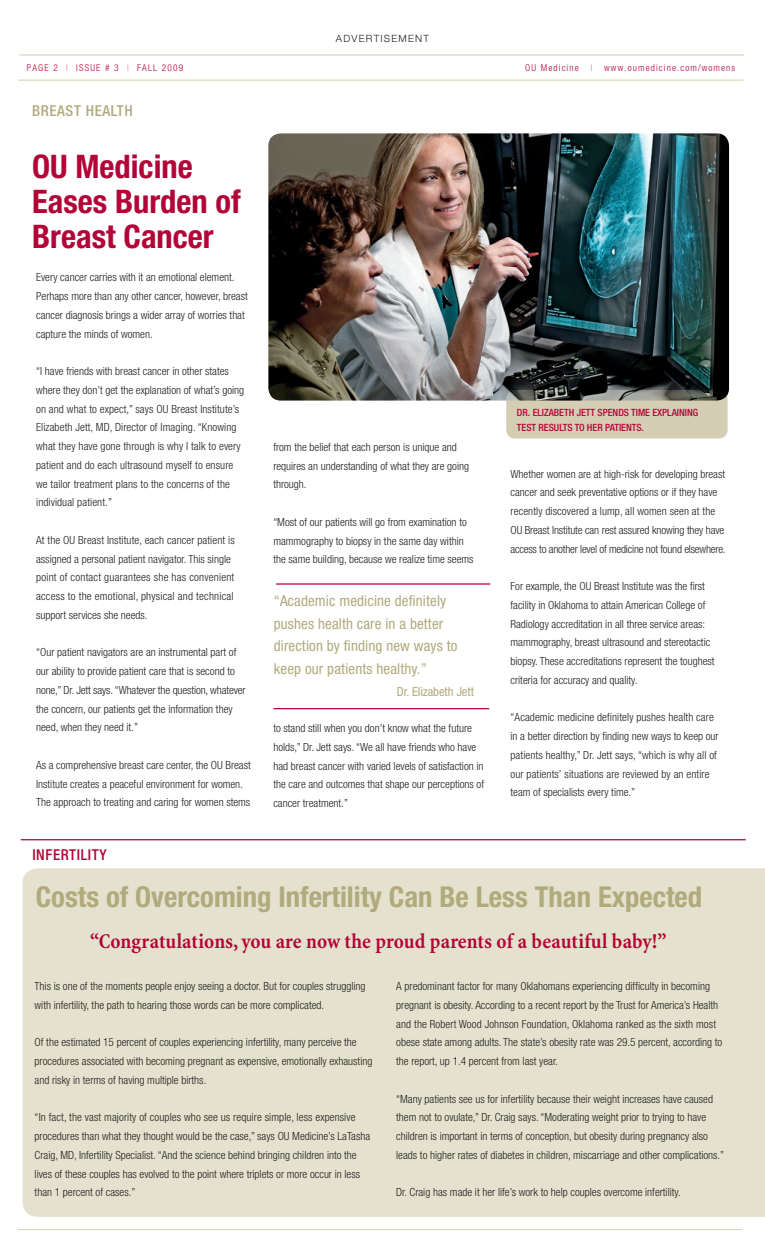
<style>
.page{position:relative;width:765px;height:1260px;background:#fff}
.page>*{position:absolute;margin:0;border:0;box-sizing:border-box;transform-origin:0 0}
.t1{font:700 condensed 32.5px/35px "Helvetica Neue";color:#b30437}
.t2{font:700 condensed 28.75px "Helvetica Neue";color:#b1aa7d}
.t3{font:700 condensed 21.25px "Minion";letter-spacing:.005em;color:#b30437}
.t4{font:condensed 15px/22.5px "Helvetica Neue";letter-spacing:.01em;color:#b1aa7d}
.t5{font:500 condensed 15px "Helvetica Neue";letter-spacing:.04em;color:#b1aa7d}
.t6{font:500 condensed 15px "Helvetica Neue";letter-spacing:.04em;color:#b30437}
.t7{font:condensed 12.5px "Helvetica Neue";color:#b1aa7d}
.t8{font:300 condensed 11.25px/18.8px "Helvetica Neue";color:#231f20}
.t9{font:500 condensed 10px/15px "Helvetica Neue";color:#b30437}
.t10{font:300 10px "Helvetica Neue";letter-spacing:.12em;color:#231f20}
.t11{font:300 condensed 9.38px "Helvetica Neue";letter-spacing:.12em;color:#b30437}
.t12{font:300 condensed 9.38px "Helvetica Neue";color:#d58482}
.s1{color:#d58482}
</style>
<div class="page">
<img style="left:268px;top:133px;width:461px;height:268px">
<div style="left:22px;top:868px;width:743px;height:349px;background:#e4e2ce"></div>
<hr style="left:19px;top:54px;width:725px;height:2px;background:#dad7bd">
<hr style="left:18px;top:80px;width:725px;height:1px;background:#dad7bd">
<hr style="left:17px;top:1229px;width:725px;height:1px;background:#dad7bd">
<hr style="left:276px;top:583px;width:214px;height:2px;background:#b30437">
<hr style="left:273px;top:708px;width:216px;height:1px;background:#b30437">
<hr style="left:21px;top:839px;width:725px;height:1px;background:#b30437">
<svg style="left:506px;top:390px;width:222px;height:49px;background:#bcb8a3"></svg>
<p class="t10" style="left:336px;top:32px;width:95px">ADVERTISEMENT</p>
<p class="t11" style="left:27px;top:63px;width:158px">PAGE 2 <span class="s1">I</span> ISSUE # 3 <span class="s1">I</span> FALL 2009</p>
<p class="t11" style="left:525px;top:63px;width:55px">OU Medicine</p>
<p class="t12" style="left:591px;top:63px;width:3px">I</p>
<p class="t11" style="left:604px;top:63px;width:132px">www.oumedicine.com/womens</p>
<h3 class="t5" style="left:32px;top:102px;width:100px">BREAST HEALTH</h3>
<h1 class="t1" style="left:32px;top:148px;width:210px">OU Medicine<br>Eases Burden of<br>Breast Cancer</h1>
<p class="t8" style="left:36px;top:268px;width:213px">Every cancer carries with it an emotional element.<br>Perhaps more than any other cancer, however, breast cancer diagnosis brings a wider array of worries that capture the minds of women.</p>
<p class="t8" style="left:36px;top:362px;width:210px">“I have friends with breast cancer in other states where they don’t get the explanation of what’s going on and what to expect,” says OU Breast Institute’s Elizabeth Jett, MD, Director of Imaging. “Knowing what they have gone through is why I talk to every patient and do each ultrasound myself to ensure we tailor treatment plans to the concerns of the individual patient.”</p>
<p class="t8" style="left:36px;top:530px;width:200px">At the OU Breast Institute, each cancer patient is assigned a personal patient navigator. This single point of contact guarantees she has convenient access to the emotional, physical and technical support services she needs.</p>
<p class="t8" style="left:36px;top:643px;width:211px">“Our patient navigators are an instrumental part of our ability to provide patient care that is second to none,” Dr. Jett says. “Whatever the question, whatever the concern, our patients get the information they need, when they need it.”</p>
<p class="t8" style="left:36px;top:755px;width:216px">As a comprehensive breast care center, the OU Breast<br>Institute creates a peaceful environment for women.<br>The approach to treating and caring for women stems</p>
<h3 class="t6" style="left:32px;top:845px;width:76px">INFERTILITY</h3>
<p class="t8" style="left:273px;top:437px;width:197px">from the belief that each person is unique and requires an understanding of what they are going through.</p>
<p class="t8" style="left:273px;top:512px;width:202px">“Most of our patients will go from examination to mammography to biopsy in the same day within the same building, because we realize time seems</p>
<h3 class="t4" style="left:274px;top:590px;width:185px">“Academic medicine definitely pushes health care in a better direction by finding new ways to keep our patients healthy.”</h3>
<p class="t7" style="left:397px;top:685px;width:79px">Dr. Elizabeth Jett</p>
<p class="t8" style="left:273px;top:719px;width:212px">to stand still when you don’t know what the future holds,” Dr. Jett says. “We all have friends who have had breast cancer with varied levels of satisfaction in the care and outcomes that shape our perceptions of cancer treatment.”</p>
<p class="t9" style="left:517px;top:405px;width:183px">DR. ELIZABETH JETT SPENDS TIME EXPLAINING<br>TEST</p>
<p class="t9" style="left:539px;top:420px;width:6px">RESULTS</p>
<p class="t9" style="left:575px;top:420px;width:36px">TO HER PATIENTS</p>
<p class="t9" style="left:641px;top:420px;width:4px">.</p>
<p class="t8" style="left:511px;top:464px;width:217px">Whether women are at high-risk for developing breast cancer and seek preventative options or if they have recently discovered a lump, all women seen at the OU Breast Institute can rest assured knowing they have access to another level of medicine not found elsewhere.</p>
<p class="t8" style="left:511px;top:577px;width:206px">For example, the OU Breast Institute was the first facility in Oklahoma to attain American College of Radiology accreditation in all three service areas: mammography, breast ultrasound and stereotactic biopsy. These accreditations represent the toughest criteria for accuracy and quality.</p>
<p class="t8" style="left:511px;top:708px;width:210px">“Academic medicine definitely pushes health care in a better direction by finding new ways to keep our patients healthy,” Dr. Jett says, “which is why all of our patients’ situations are reviewed by an entire team of specialists every time.”</p>
<h2 class="t2" style="left:36px;top:879px;width:668px">Costs of Overcoming Infertility Can Be Less Than Expected</h2>
<h3 class="t3" style="left:90px;top:930px;width:578px">“Congratulations, you are now the proud parents of a beautiful baby!”</h3>
<p class="t8" style="left:35px;top:977px;width:332px">This is one of the moments people enjoy seeing a doctor. But for couples struggling with infertility, the path to hearing those words can be more complicated.</p>
<p class="t8" style="left:35px;top:1033px;width:339px">Of the estimated 15 percent of couples experiencing infertility, many perceive the procedures associated with becoming pregnant as expensive, emotionally exhausting and risky in terms of having multiple births.</p>
<p class="t8" style="left:35px;top:1108px;width:337px">“In fact, the vast majority of couples who see us require simple, less expensive procedures than what they thought would be the case,” says OU Medicine’s LaTasha Craig, MD, Infertility Specialist. “And the science behind bringing children into the lives of these couples has evolved to the point where triplets or more occur in less than 1 percent of cases.”</p>
<p class="t8" style="left:396px;top:977px;width:328px">A predominant factor for many Oklahomans experiencing difficulty in becoming pregnant is obesity. According to a recent report by the Trust for America’s Health and the Robert Wood Johnson Foundation, Oklahoma ranked as the sixth most obese state among adults. The state’s obesity rate was 29.5 percent, according to the report, up 1.4 percent from last year.</p>
<p class="t8" style="left:396px;top:1089px;width:330px">“Many patients see us for infertility because their weight increases have caused them not to ovulate,” Dr. Craig says. “Moderating weight prior to trying to have children is important in terms of conception, but obesity during pregnancy also leads to higher rates of diabetes in children, miscarriage and other complications.”</p>
<p class="t8" style="left:396px;top:1183px;width:286px">Dr. Craig has made it her life’s work to help couples overcome infertility.</p>
</div>
